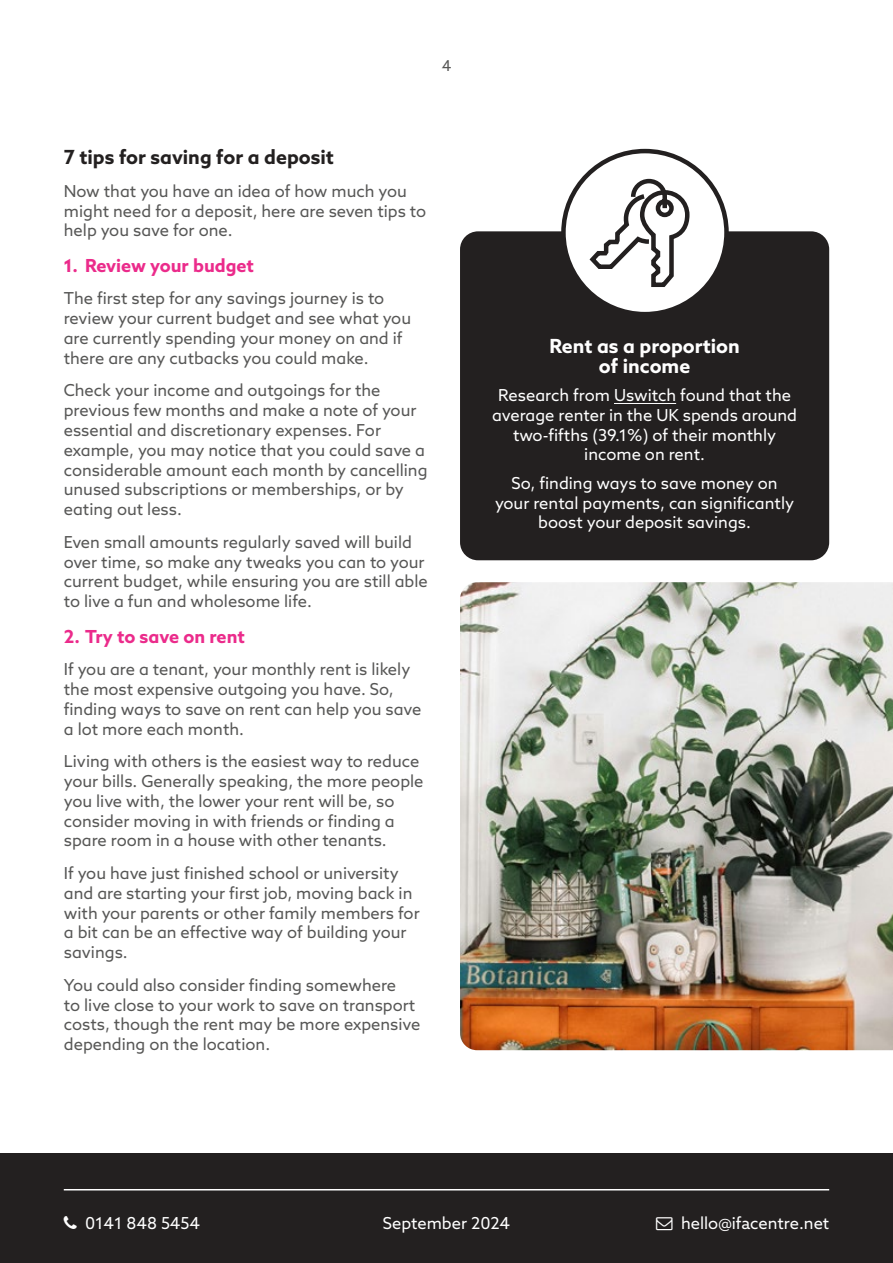
<style>
.page{position:relative;width:893px;height:1263px;background:#fff}
.page>*{position:absolute;margin:0;border:0;box-sizing:border-box;transform-origin:0 0}
.t1{font:700 19.5px "Azo Sans";color:#232020}
.t2{font:700 19.5px/19.8px "Azo Sans";color:#fff;text-align:center}
.t3{font:700 18px "Azo Sans";color:#eb2b8b}
.t4{font:16.5px/19.8px "Azo Sans";color:#575756}
.t5{font:16.5px/19.8px "Azo Sans";color:#fff;text-align:center}
.t6{font:15px "Azo Sans";color:#575756}
</style>
<div class="page">
<div style="left:0;top:1153px;width:893px;height:110px;background:#232020"></div>
<hr style="left:64px;top:1189px;width:765px;height:1px;background:#fff">
<div style="left:460px;top:231px;width:369px;height:329px;background:#232020;border-radius:18px"></div>
<hr style="left:614px;top:403px;width:62px;height:1px;background:#fff">
<div style="left:563px;top:151px;width:163px;height:163px;background:#fff;border-radius:50%"></div>
<div style="left:561px;top:149px;width:168px;height:167px;border:4px solid #232020;border-radius:50%"></div>
<img style="left:460px;top:582px;width:433px;height:468px">
<svg style="left:586px;top:177px;width:104px;height:112px"></svg>
<p class="t6" style="left:442px;top:56px;width:11px">4</p>
<p class="t1" style="left:64px;top:145px;width:271px">7 tips for saving for a deposit</p>
<p class="t4" style="left:64px;top:181px;width:364px">Now that you have an idea of how much you might need for a deposit, here are seven tips to help you save for one.</p>
<p class="t3" style="left:64px;top:254px;width:192px">1. Review your budget</p>
<p class="t4" style="left:64px;top:288px;width:349px">The first step for any savings journey is to review your current budget and see what you are currently spending your money on and if there are any cutbacks you could make.</p>
<p class="t4" style="left:64px;top:380px;width:365px">Check your income and outgoings for the previous few months and make a note of your essential and discretionary expenses. For example, you may notice that you could save a considerable amount each month by cancelling unused subscriptions or memberships, or by eating out less.</p>
<p class="t4" style="left:64px;top:532px;width:366px">Even small amounts regularly saved will build over time, so make any tweaks you can to your current budget, while ensuring you are still able to live a fun and wholesome life.</p>
<p class="t3" style="left:64px;top:624px;width:183px">2. Try to save on rent</p>
<p class="t4" style="left:64px;top:659px;width:359px">If you are a tenant, your monthly rent is likely the most expensive outgoing you have. So, finding ways to save on rent can help you save a lot more each month.</p>
<p class="t4" style="left:64px;top:751px;width:361px">Living with others is the easiest way to reduce your bills. Generally speaking, the more people you live with, the lower your rent will be, so consider moving in with friends or finding a spare room in a house with other tenants.</p>
<p class="t4" style="left:64px;top:863px;width:357px">If you have just finished school or university and are starting your first job, moving back in with your parents or other family members for a bit can be an effective way of building your savings.</p>
<p class="t4" style="left:64px;top:975px;width:358px">You could also consider finding somewhere<br>to live close to your work to save on transport costs, though the rent may be more expensive depending on the location.</p>
<p class="t2" style="left:549px;top:336px;width:192px">Rent as a proportion of income</p>
<p class="t5" style="left:492px;top:385px;width:306px">Research from Uswitch found that the average renter in the UK spends around two-fifths (39.1%) of their monthly income on rent.</p>
<p class="t5" style="left:495px;top:473px;width:301px">So, finding ways to save money on your rental payments, can significantly boost your deposit savings.</p>
<p class="t5" style="left:85px;top:1213px;width:117px">0141 848 5454</p>
<p class="t5" style="left:681px;top:1213px;width:150px">hello@ifacentre.net</p>
<p class="t5" style="left:383px;top:1213px;width:129px">September 2024</p>
</div>
